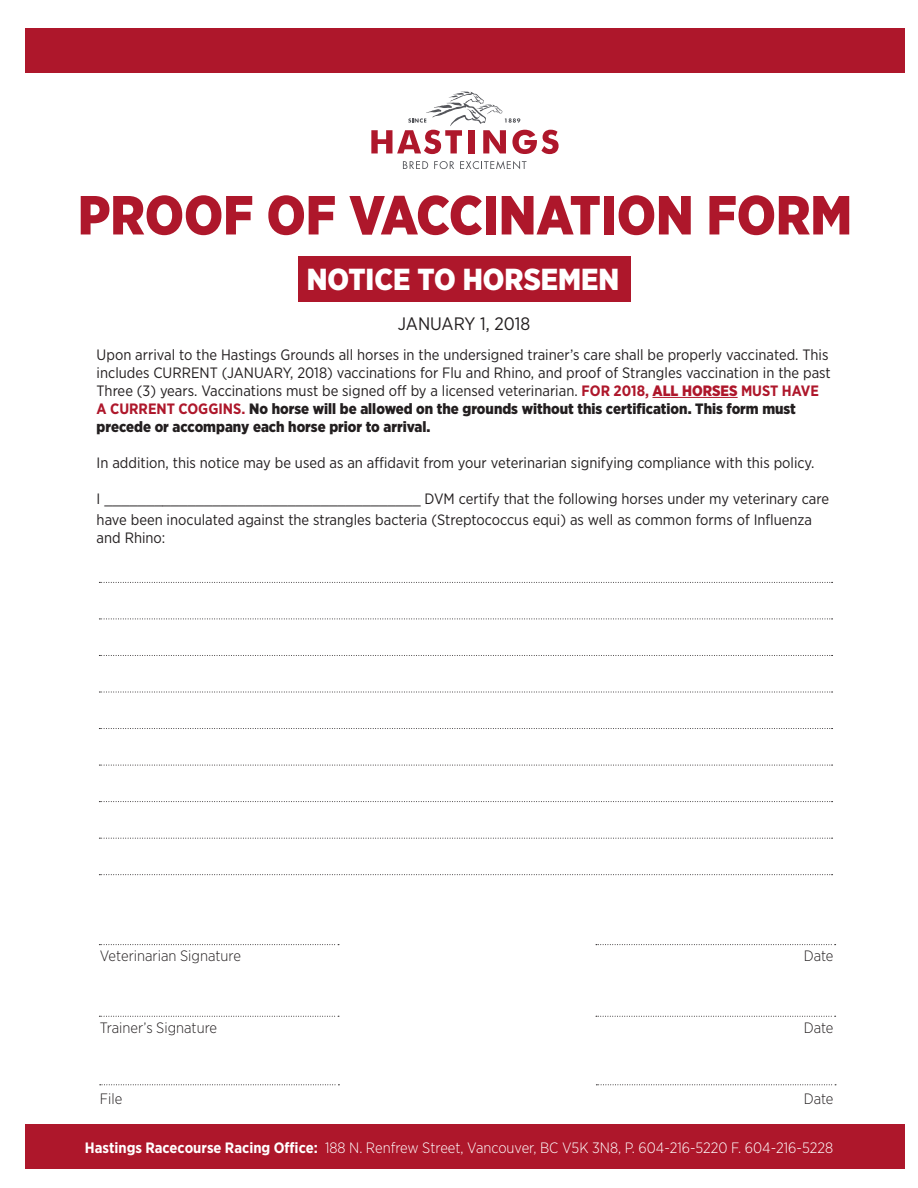
<style>
.page{position:relative;width:918px;height:1188px;background:#fff}
.page>*{position:absolute;margin:0;border:0;box-sizing:border-box;transform-origin:0 0}
.t1{font:900 55.05px "Gotham Narrow";color:#ae172b}
.t2{font:900 30.45px "Gotham Narrow";color:#fff}
.t3{font:18px "Gotham Narrow";color:#231f20}
.t4{font:15px/18px "Gotham Narrow";color:#231f20}
.t5{font:300 15px "Gotham Narrow";color:#fff}
.t6{font:300 15px "Gotham Narrow";color:#231f20}
.s1{font-weight:700;color:#ae172b}
.s2{font-weight:900;color:#ae172b}
.s3{font-weight:900}
.s4{font-weight:700}
</style>
<div class="page">
<div style="left:25px;top:1125px;width:880px;height:44px;background:#ae172b"></div>
<div style="left:299px;top:257px;width:332px;height:45px;background:#ae172b"></div>
<div style="left:25px;top:28px;width:880px;height:45px;background:#ae172b"></div>
<svg style="left:403px;top:161px;width:25px;height:8px"></svg>
<svg style="left:434px;top:161px;width:20px;height:8px"></svg>
<svg style="left:460px;top:161px;width:66px;height:8px"></svg>
<svg style="left:371px;top:92px;width:188px;height:62px"></svg>
<hr style="left:652px;top:397px;width:86px;height:1px;background:#ae172b">
<svg style="left:99px;top:582px;width:734px;height:1px"></svg>
<svg style="left:99px;top:619px;width:734px;height:1px"></svg>
<svg style="left:99px;top:655px;width:734px;height:1px"></svg>
<svg style="left:99px;top:692px;width:734px;height:1px"></svg>
<svg style="left:99px;top:728px;width:734px;height:1px"></svg>
<svg style="left:99px;top:838px;width:734px;height:1px"></svg>
<svg style="left:99px;top:874px;width:734px;height:1px"></svg>
<svg style="left:99px;top:765px;width:734px;height:1px"></svg>
<svg style="left:99px;top:801px;width:734px;height:1px"></svg>
<svg style="left:99px;top:944px;width:240px;height:1px"></svg>
<svg style="left:596px;top:944px;width:240px;height:1px"></svg>
<svg style="left:99px;top:1016px;width:240px;height:1px"></svg>
<svg style="left:596px;top:1016px;width:240px;height:1px"></svg>
<svg style="left:100px;top:1084px;width:239px;height:1px"></svg>
<svg style="left:596px;top:1084px;width:240px;height:1px"></svg>
<p class="t1" style="left:78px;top:179px;width:776px">PROOF OF VACCINATION FORM</p>
<p class="t2" style="left:307px;top:259px;width:314px">NOTICE TO HORSEMEN</p>
<p class="t3" style="left:398px;top:312px;width:134px">JANUARY 1, 2018</p>
<p class="t4" style="left:97px;top:345px;width:736px">Upon arrival to the Hastings Grounds all horses in the undersigned trainer’s care shall be properly vaccinated. This includes CURRENT (JANUARY, 2018) vaccinations for Flu and Rhino, and proof of Strangles vaccination in the past Three (3) years. Vaccinations must be signed off by a licensed veterinarian. <span class="s1">FOR 2018,</span> <span class="s2">ALL HORSES</span> <span class="s1">MUST HAVE A CURRENT COGGINS.</span> <span class="s3">No horse will be allowed on the grounds without this certification. This form must precede or accompany each horse prior to arrival.</span></p>
<p class="t4" style="left:97px;top:453px;width:719px">In addition, this notice may be used as an affidavit from your veterinarian signifying compliance with this policy.</p>
<p class="t4" style="left:97px;top:488px;width:734px;line-height:21px">I ______________________________________ DVM certify that the following horses under my veterinary care have been inoculated against the strangles bacteria (Streptococcus equi) as well as common forms of Influenza</p>
<p class="t4" style="left:97px;top:528px;width:70px">and Rhino:</p>
<p class="t6" style="left:100px;top:947px;width:143px">Veterinarian Signature</p>
<p class="t6" style="left:804px;top:947px;width:31px">Date</p>
<p class="t6" style="left:100px;top:1018px;width:119px">Trainer’s Signature</p>
<p class="t6" style="left:804px;top:1018px;width:31px">Date</p>
<p class="t6" style="left:100px;top:1090px;width:24px">File</p>
<p class="t6" style="left:804px;top:1090px;width:31px">Date</p>
<p class="t5" style="left:85px;top:1139px;width:750px"><span class="s4">Hastings Racecourse Racing Office:</span> 188 N. Renfrew Street, Vancouver, BC V5K 3N8, P. 604-216-5220 F. 604-216-5228</p>
</div>
